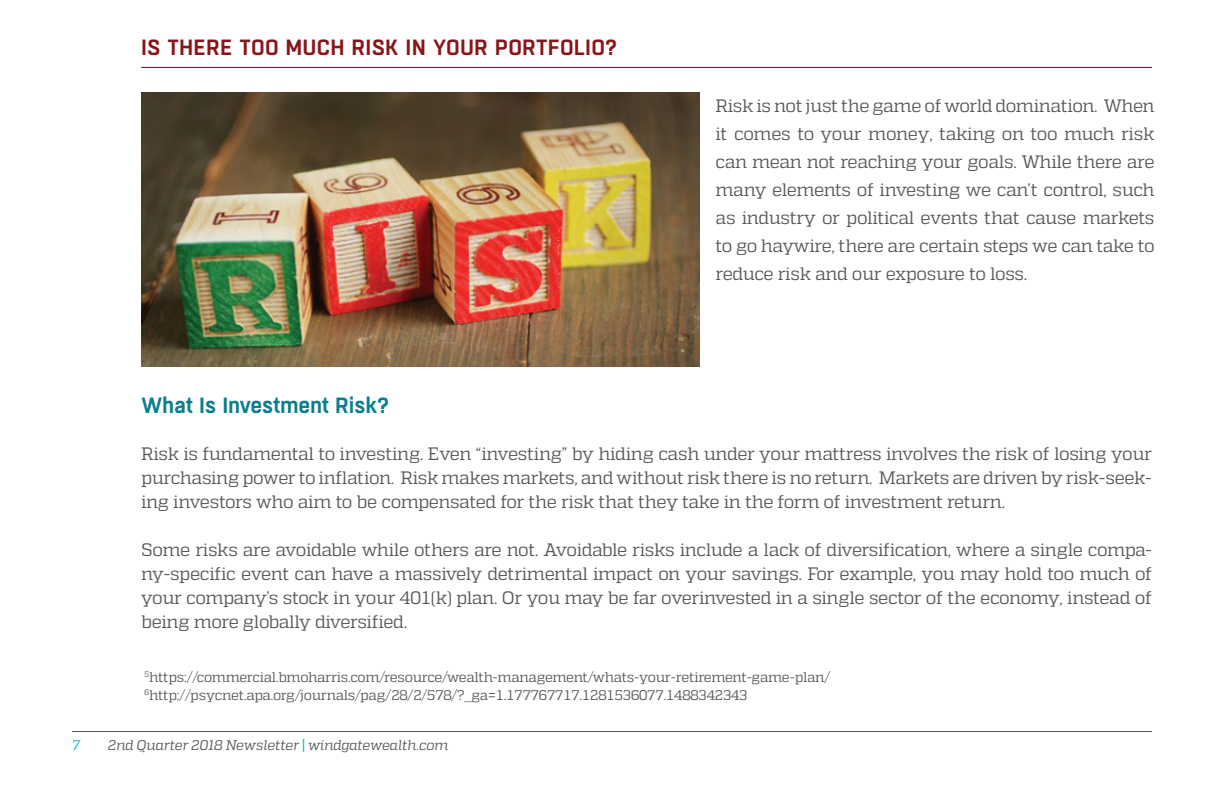
<style>
.page{position:relative;width:1224px;height:792px;background:#fff}
.page>*{position:absolute;margin:0;border:0;box-sizing:border-box;transform-origin:0 0}
.t1{font:600 22px "Boxed";letter-spacing:.01em;color:#871619}
.t2{font:600 22px "Boxed";letter-spacing:-.01em;color:#077e8f}
.t3{font:18px/28px "Quadon";letter-spacing:-.025em;color:#57585a;text-align:justify}
.t4{font:14px/18px "Quadon";letter-spacing:-.025em;color:#57585a}
.t5{font:italic 14px "Quadon";letter-spacing:-.015em;color:#57585a}
.t6{font:italic 14px "Quadon";color:#08bac1}
.s1{font-weight:900;font-style:normal;color:#08bac1}
</style>
<div class="page">
<hr style="left:72px;top:731px;width:1080px;height:1px;background:#57585a">
<hr style="left:141px;top:67px;width:1011px;height:1px;background:#520e37">
<img style="left:141px;top:93px;width:559px;height:274px">
<p class="t1" style="left:141px;top:33px;width:477px">IS THERE TOO MUCH RISK IN YOUR PORTFOLIO?</p>
<p class="t2" style="left:141px;top:390px;width:250px">What Is Investment Risk?</p>
<p class="t3" style="left:716px;top:92px;width:441px">Risk is not just the game of world domination. When it comes to your money, taking on too much risk can mean not reaching your goals. While there are many elements of investing we can’t control, such as industry or political events that cause markets to go haywire, there are certain steps we can take to reduce risk and our exposure to loss.</p>
<p class="t3" style="left:141px;top:442px;width:1012px;line-height:24px">Risk is fundamental to investing. Even “investing” by hiding cash under your mattress involves the risk of losing your purchasing power to inflation. Risk makes markets, and without risk there is no return. Markets are driven by risk-seek&shy;ing investors who aim to be compensated for the risk that they take in the form of investment return.</p>
<p class="t3" style="left:141px;top:538px;width:1012px;line-height:24px">Some risks are avoidable while others are not. Avoidable risks include a lack of diversification, where a single compa&shy;ny-specific event can have a massively detrimental impact on your savings. For example, you may hold too much of your company’s stock in your 401(k) plan. Or you may be far overinvested in a single sector of the economy, instead of being more globally diversified.</p>
<p class="t4" style="left:144px;top:668px;width:687px"><sup>5</sup>https://commercial.bmoharris.com/resource/wealth-management/whats-your-retirement-game-plan/<br><sup>6</sup>http://psycnet.apa.org/journals/pag/28/2/578/?_ga=1.177767717.1281536077.1488342343</p>
<p class="t6" style="left:72px;top:737px;width:10px">7</p>
<p class="t5" style="left:108px;top:737px;width:342px">2nd Quarter 2018 Newsletter <span class="s1">|</span> windgatewealth.com</p>
</div>
